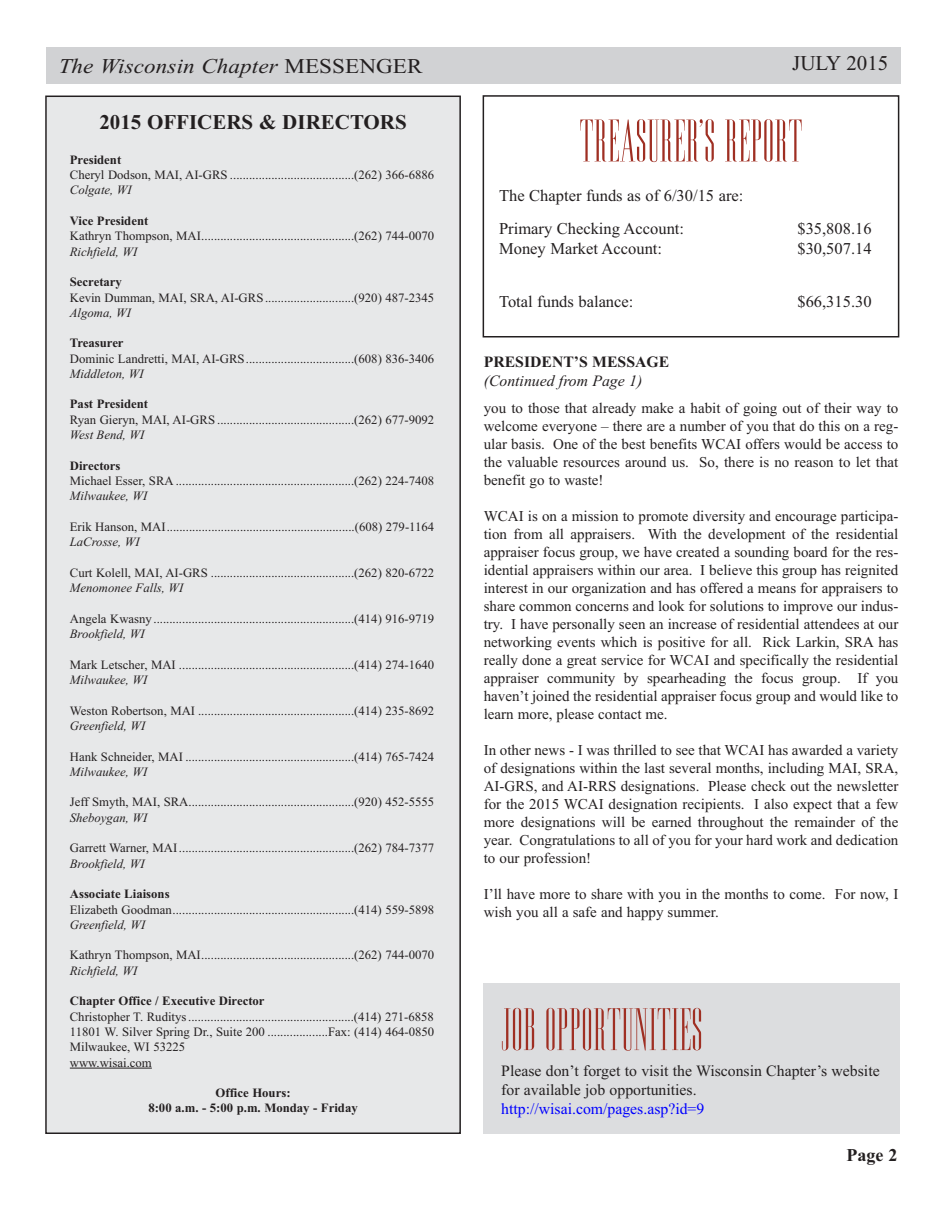
<style>
.page{position:relative;width:945px;height:1215px;background:#fff}
.page>*{position:absolute;margin:0;border:0;box-sizing:border-box;transform-origin:0 0}
.t1{font:54px "Edition";color:#9f2f23}
.t2{font:italic 21px "Times New Roman";letter-spacing:.005em;color:#231f20;scale:1.1 1}
.t3{font:700 21px "Times New Roman";color:#231f20}
.t4{font:21px "Times New Roman";color:#231f20}
.t5{font:700 18px "Times New Roman";color:#231f20}
.t6{font:16.5px/33.3px "Times New Roman";color:#231f20}
.t7{font:15.75px/18.9px "Times New Roman";color:#231f20}
.t8{font:15.75px "Times New Roman";color:#00f}
.t9{font:italic 15.75px "Times New Roman";color:#231f20}
.t10{font:700 15.75px "Times New Roman";color:#231f20}
.t11{font:15px/18px "Times New Roman";color:#231f20;text-align:justify}
.t12{font:12.75px/15.3px "Times New Roman";color:#231f20}
.t13{font:italic 12.75px "Times New Roman";color:#231f20}
.t14{font:700 12.75px/15.3px "Times New Roman";color:#231f20;text-align:center}
.s1{font-style:normal}
</style>
<div class="page">
<div style="left:46px;top:47px;width:855px;height:36px;background:#d1d2d4"></div>
<div style="left:483px;top:95px;width:416px;height:243px;border:2px solid #231f20"></div>
<div style="left:47px;top:97px;width:412px;height:1035px;background:#e7e8e9"></div>
<div style="left:45px;top:96px;width:416px;height:1038px;border:2px solid #231f20"></div>
<hr style="left:70px;top:1068px;width:82px;height:1px;background:#231f20">
<div style="left:484px;top:984px;width:416px;height:150px;background:#dcdddf"></div>
<h2 class="t2" style="left:59px;top:53px;width:332px">The Wisconsin Chapter <span class="s1">MESSENGER</span></h2>
<h2 class="t4" style="left:792px;top:51px;width:98px">JULY 2015</h2>
<h2 class="t3" style="left:99px;top:109px;width:309px">2015 OFFICERS &amp; DIRECTORS</h2>
<p class="t14" style="left:70px;top:152px;width:53px">President</p>
<p class="t12" style="left:70px;top:167px;width:366px">Cheryl Dodson, MAI, AI-GRS .......................................(262) 366-6886</p>
<p class="t13" style="left:70px;top:183px;width:63px">Colgate, WI</p>
<p class="t14" style="left:70px;top:213px;width:80px">Vice President</p>
<p class="t12" style="left:70px;top:228px;width:366px">Kathryn Thompson, MAI................................................(262) 744-0070</p>
<p class="t13" style="left:70px;top:244px;width:69px">Richfield, WI</p>
<p class="t14" style="left:70px;top:274px;width:54px">Secretary</p>
<p class="t12" style="left:70px;top:290px;width:366px">Kevin Dumman, MAI, SRA, AI-GRS............................(920) 487-2345</p>
<p class="t13" style="left:70px;top:305px;width:63px">Algoma, WI</p>
<p class="t14" style="left:70px;top:335px;width:55px">Treasurer</p>
<p class="t12" style="left:70px;top:351px;width:366px">Dominic Landretti, MAI, AI-GRS..................................(608) 836-3406</p>
<p class="t13" style="left:70px;top:366px;width:75px">Middleton, WI</p>
<p class="t14" style="left:70px;top:396px;width:80px">Past President</p>
<p class="t12" style="left:70px;top:412px;width:366px">Ryan Gieryn, MAI, AI-GRS ...........................................(262) 677-9092</p>
<p class="t13" style="left:70px;top:427px;width:76px">West Bend, WI</p>
<p class="t14" style="left:70px;top:458px;width:52px">Directors</p>
<p class="t12" style="left:70px;top:473px;width:366px">Michael Esser, SRA ........................................................(262) 224-7408</p>
<p class="t13" style="left:70px;top:489px;width:79px">Milwaukee, WI</p>
<p class="t12" style="left:70px;top:519px;width:366px">Erik Hanson, MAI...........................................................(608) 279-1164</p>
<p class="t13" style="left:70px;top:535px;width:71px">LaCrosse, WI</p>
<p class="t12" style="left:70px;top:565px;width:366px">Curt Kolell, MAI, AI-GRS .............................................(262) 820-6722</p>
<p class="t13" style="left:70px;top:580px;width:115px">Menomonee Falls, WI</p>
<p class="t12" style="left:70px;top:611px;width:366px">Angela Kwasny...............................................................(414) 916-9719</p>
<p class="t13" style="left:70px;top:626px;width:76px">Brookfield, WI</p>
<p class="t12" style="left:70px;top:657px;width:366px">Mark Letscher, MAI .......................................................(414) 274-1640</p>
<p class="t13" style="left:70px;top:672px;width:79px">Milwaukee, WI</p>
<p class="t12" style="left:70px;top:703px;width:366px">Weston Robertson, MAI .................................................(414) 235-8692</p>
<p class="t13" style="left:70px;top:718px;width:77px">Greenfield, WI</p>
<p class="t12" style="left:70px;top:749px;width:366px">Hank Schneider, MAI .....................................................(414) 765-7424</p>
<p class="t13" style="left:70px;top:764px;width:79px">Milwaukee, WI</p>
<p class="t12" style="left:70px;top:794px;width:366px">Jeff Smyth, MAI, SRA....................................................(920) 452-5555</p>
<p class="t13" style="left:70px;top:810px;width:79px">Sheboygan, WI</p>
<p class="t12" style="left:70px;top:840px;width:366px">Garrett Warner, MAI.......................................................(262) 784-7377</p>
<p class="t13" style="left:70px;top:856px;width:76px">Brookfield, WI</p>
<p class="t14" style="left:70px;top:886px;width:101px">Associate Liaisons</p>
<p class="t12" style="left:70px;top:902px;width:366px">Elizabeth Goodman.........................................................(414) 559-5898</p>
<p class="t13" style="left:70px;top:917px;width:77px">Greenfield, WI</p>
<p class="t12" style="left:70px;top:947px;width:366px">Kathryn Thompson, MAI................................................(262) 744-0070</p>
<p class="t13" style="left:70px;top:963px;width:69px">Richfield, WI</p>
<p class="t14" style="left:70px;top:993px;width:196px">Chapter Office / Executive Director</p>
<p class="t12" style="left:70px;top:1009px;width:366px">Christopher T. Ruditys....................................................(414) 271-6858<br>11801 W. Silver Spring Dr., Suite 200 ...................Fax: (414) 464-0850<br>Milwaukee, WI 53225<br>www.wisai.com</p>
<p class="t14" style="left:148px;top:1085px;width:211px">Office Hours:<br>8:00 a.m. - 5:00 p.m. Monday - Friday</p>
<h1 class="t1" style="left:579px;top:111px;width:225px">TREASURER’S REPORT</h1>
<p class="t6" style="left:499px;top:178px;width:246px">The Chapter funds as of 6/30/15 are:<br>Primary Checking Account:</p>
<p class="t6" style="left:797px;top:211px;width:76px">$35,808.16</p>
<p class="t6" style="left:499px;top:231px;width:165px">Money Market Account:</p>
<p class="t6" style="left:797px;top:231px;width:76px">$30,507.14</p>
<p class="t6" style="left:499px;top:284px;width:136px">Total funds balance:</p>
<p class="t6" style="left:797px;top:284px;width:76px">$66,315.30</p>
<p class="t10" style="left:484px;top:352px;width:187px">PRESIDENT’S MESSAGE</p>
<p class="t9" style="left:484px;top:371px;width:160px">(Continued from Page 1)</p>
<p class="t11" style="left:484px;top:399px;width:416px">you to those that already make a habit of going out of their way to welcome everyone – there are a number of you that do this on a reg&shy;ular basis. One of the best benefits WCAI offers would be access to the valuable resources around us. So, there is no reason to let that benefit go to waste!</p>
<p class="t11" style="left:484px;top:507px;width:416px">WCAI is on a mission to promote diversity and encourage participa&shy;tion from all appraisers. With the development of the residential appraiser focus group, we have created a sounding board for the res&shy;idential appraisers within our area. I believe this group has reignited interest in our organization and has offered a means for appraisers to share common concerns and look for solutions to improve our indus&shy;try. I have personally seen an increase of residential attendees at our networking events which is positive for all. Rick Larkin, SRA has really done a great service for WCAI and specifically the residential appraiser community by spearheading the focus group. If you haven’t joined the residential appraiser focus group and would like to learn more, please contact me.</p>
<p class="t11" style="left:484px;top:741px;width:416px">In other news - I was thrilled to see that WCAI has awarded a variety of designations within the last several months, including MAI, SRA, AI-GRS, and AI-RRS designations. Please check out the newsletter for the 2015 WCAI designation recipients. I also expect that a few more designations will be earned throughout the remainder of the year. Congratulations to all of you for your hard work and dedication to our profession!</p>
<p class="t11" style="left:484px;top:885px;width:416px">I’ll have more to share with you in the months to come. For now, I wish you all a safe and happy summer.</p>
<h1 class="t1" style="left:501px;top:1000px;width:203px">JOB OPPORTUNITIES</h1>
<p class="t7" style="left:501px;top:1061px;width:380px">Please don’t forget to visit the Wisconsin Chapter’s website for available job opportunities.</p>
<p class="t8" style="left:501px;top:1099px;width:205px">http://wisai.com/pages.asp?id=9</p>
<h3 class="t5" style="left:847px;top:1144px;width:52px">Page 2</h3>
</div>
